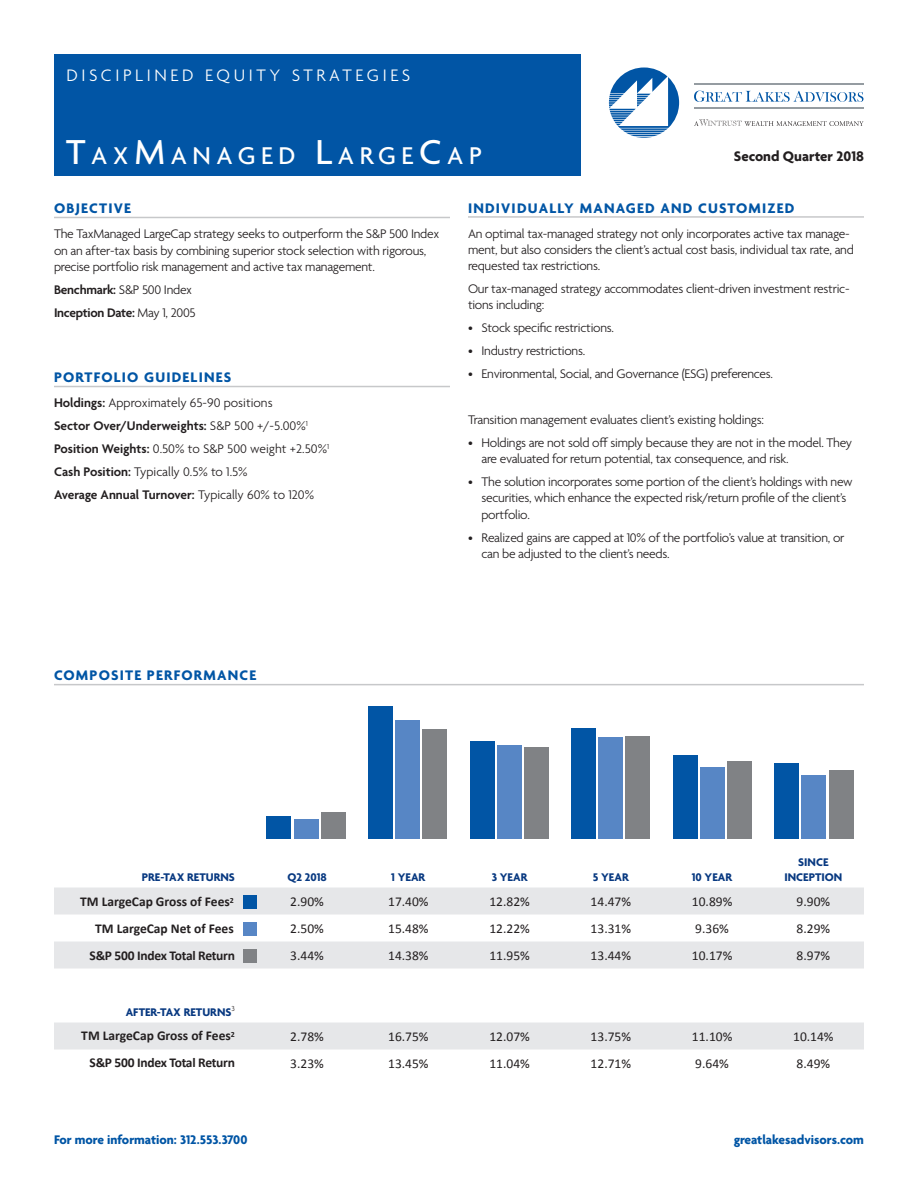
<style>
.page{position:relative;width:918px;height:1188px;background:#fff}
.page>*{position:absolute;margin:0;border:0;box-sizing:border-box;transform-origin:0 0}
.t1{font:500 26.25px "Agenda";letter-spacing:.215em;color:#fff}
.t2{font:300 18px "Agenda";letter-spacing:.2em;color:#fff}
.Content_Header{font:700 15px "Agenda";letter-spacing:.08em;color:#0155a5}
.Publication_Date{font:700 15px "Agenda";color:#231f20}
.Body_Copy{font:300 13.5px/16.2px "Agenda";letter-spacing:-.02em;color:#231f20}
.Body_Copy-2{font:13.5px "Calibri";color:#231f20}
.Body_Copy-3{font:700 13.5px "Calibri";letter-spacing:-.01em;color:#231f20}
.Body_Copy-4{font:600 13.5px "Agenda";color:#231f20}
.Body_Copy-5{font:300 13.5px "Agenda";color:#231f20}
.t3{font:700 13.5px "Agenda";color:#0155a5}
.Body_Copy-6{font:600 13.5px "Agenda";letter-spacing:-.02em;color:#231f20}
.Chart_Title{font:700 12px/14.4px "Agenda";color:#083981;text-align:center}
.s1{font-size:37.5px}
.s2{font-weight:600}
.s3{font-weight:300}
</style>
<div class="page">
<div style="left:54px;top:54px;width:526px;height:122px;background:#0155a5"></div>
<svg style="left:694px;top:91px;width:169px;height:11px"></svg>
<hr style="left:694px;top:84px;width:170px;height:1px;background:#959ca1">
<hr style="left:694px;top:107px;width:170px;height:1px;background:#959ca1">
<svg style="left:694px;top:119px;width:170px;height:7px"></svg>
<svg style="left:609px;top:68px;width:70px;height:70px"></svg>
<hr style="left:54px;top:217px;width:396px;height:1px;background:#c7c8ca">
<hr style="left:54px;top:386px;width:396px;height:1px;background:#c7c8ca">
<hr style="left:54px;top:684px;width:810px;height:1px;background:#c7c8ca">
<svg style="left:54px;top:888px;width:810px;height:162px"></svg>
<div style="left:243px;top:895px;width:13px;height:14px;background:#0155a5"></div>
<div style="left:243px;top:922px;width:13px;height:14px;background:#5786c5"></div>
<div style="left:243px;top:949px;width:13px;height:14px;background:#808285"></div>
<hr style="left:468px;top:216px;width:396px;height:2px;background:#c7c8ca">
<div style="left:321px;top:813px;width:24px;height:26px;background:#808285"></div>
<div style="left:423px;top:729px;width:24px;height:110px;background:#808285"></div>
<div style="left:524px;top:748px;width:24px;height:91px;background:#808285"></div>
<div style="left:626px;top:737px;width:24px;height:102px;background:#808285"></div>
<div style="left:727px;top:761px;width:25px;height:78px;background:#808285"></div>
<div style="left:829px;top:771px;width:24px;height:68px;background:#808285"></div>
<div style="left:294px;top:820px;width:24px;height:19px;background:#5786c5"></div>
<div style="left:395px;top:721px;width:25px;height:118px;background:#5786c5"></div>
<div style="left:497px;top:746px;width:24px;height:93px;background:#5786c5"></div>
<div style="left:599px;top:738px;width:24px;height:101px;background:#5786c5"></div>
<div style="left:700px;top:768px;width:25px;height:71px;background:#5786c5"></div>
<div style="left:802px;top:776px;width:24px;height:63px;background:#5786c5"></div>
<div style="left:267px;top:817px;width:24px;height:22px;background:#0155a5"></div>
<div style="left:368px;top:706px;width:25px;height:133px;background:#0155a5"></div>
<div style="left:470px;top:741px;width:24px;height:98px;background:#0155a5"></div>
<div style="left:571px;top:729px;width:25px;height:110px;background:#0155a5"></div>
<div style="left:673px;top:756px;width:24px;height:83px;background:#0155a5"></div>
<div style="left:775px;top:764px;width:24px;height:75px;background:#0155a5"></div>
<p class="t2" style="left:66px;top:65px;width:345px">DISCIPLINED EQUITY STRATEGIES</p>
<p class="t1" style="left:66px;top:141px;width:418px"><span class="s1">T</span>AX<span class="s1">M</span>ANAGED <span class="s1">L</span>ARGE<span class="s1">C</span>AP</p>
<p class="Publication_Date" style="left:734px;top:148px;width:132px">Second Quarter 2018</p>
<p class="Content_Header" style="left:54px;top:200px;width:78px">OBJECTIVE</p>
<p class="Body_Copy" style="left:54px;top:227px;width:387px">The TaxManaged LargeCap strategy seeks to outperform the S&amp;P 500 Index on an after-tax basis by combining superior stock selection with rigorous, precise portfolio risk management and active tax management.</p>
<p class="Body_Copy" style="left:54px;top:282px;width:140px"><span class="s2">Benchmark:</span> S&amp;P 500 Index</p>
<p class="Body_Copy-6" style="left:54px;top:305px;width:143px">Inception Date: <span class="s3">May 1, 2005</span></p>
<p class="Content_Header" style="left:54px;top:369px;width:179px">PORTFOLIO GUIDELINES</p>
<p class="Body_Copy-5" style="left:54px;top:396px;width:220px"><span class="s2">Holdings:</span> Approximately 65-90 positions</p>
<p class="Body_Copy-4" style="left:54px;top:419px;width:255px">Sector Over/Underweights: <span class="s3">S&amp;P 500 +/-5.00%</span><sup>1</sup></p>
<p class="Body_Copy-5" style="left:54px;top:442px;width:277px"><span class="s2">Position Weights:</span> 0.50% to S&amp;P 500 weight +2.50%<sup>1</sup></p>
<p class="Body_Copy" style="left:54px;top:465px;width:195px"><span class="s2">Cash Position:</span> Typically 0.5% to 1.5%</p>
<p class="Body_Copy-4" style="left:54px;top:488px;width:262px">Average Annual Turnover: <span class="s3">Typically 60% to 120%</span></p>
<p class="Content_Header" style="left:468px;top:200px;width:328px">INDIVIDUALLY MANAGED AND CUSTOMIZED</p>
<p class="Body_Copy" style="left:468px;top:226px;width:387px">An optimal tax-managed strategy not only incorporates active tax manage&shy;ment, but also considers the client’s actual cost basis, individual tax rate, and requested tax restrictions.</p>
<p class="Body_Copy" style="left:468px;top:282px;width:383px">Our tax-managed strategy accommodates client-driven investment restric&shy;tions including:</p>
<p class="Body_Copy" style="left:468px;top:321px;width:148px">• Stock specific restrictions.</p>
<p class="Body_Copy" style="left:468px;top:344px;width:119px">• Industry restrictions.</p>
<p class="Body_Copy" style="left:468px;top:367px;width:306px">• Environmental, Social, and Governance (ESG) preferences.</p>
<p class="Body_Copy" style="left:468px;top:413px;width:297px">Transition management evaluates client’s existing holdings:</p>
<p class="Body_Copy" style="left:482px;top:435px;width:372px;text-indent:-14px">• Holdings are not sold off simply because they are not in the model. They are evaluated for return potential, tax consequence, and risk.</p>
<p class="Body_Copy" style="left:482px;top:475px;width:373px;text-indent:-14px">• The solution incorporates some portion of the client’s holdings with new securities, which enhance the expected risk/return profile of the client’s portfolio.</p>
<p class="Body_Copy" style="left:482px;top:530px;width:364px;text-indent:-14px">• Realized gains are capped at 10% of the portfolio’s value at transition, or can be adjusted to the client’s needs.</p>
<p class="Content_Header" style="left:54px;top:668px;width:204px">COMPOSITE PERFORMANCE</p>
<p class="Chart_Title" style="left:142px;top:870px;width:95px">PRE-TAX RETURNS</p>
<p class="Chart_Title" style="left:287px;top:870px;width:41px">Q2 2018</p>
<p class="Chart_Title" style="left:391px;top:870px;width:36px">1 YEAR</p>
<p class="Chart_Title" style="left:492px;top:870px;width:37px">3 YEAR</p>
<p class="Chart_Title" style="left:593px;top:870px;width:38px">5 YEAR</p>
<p class="Chart_Title" style="left:692px;top:870px;width:42px">10 YEAR</p>
<p class="Chart_Title" style="left:784px;top:856px;width:59px">SINCE<br>INCEPTION</p>
<p class="Body_Copy-3" style="left:80px;top:893px;width:155px">TM LargeCap Gross of Fees<sup>2</sup></p>
<p class="Body_Copy-2" style="left:290px;top:893px;width:35px">2.90%</p>
<p class="Body_Copy-2" style="left:388px;top:893px;width:42px">17.40%</p>
<p class="Body_Copy-2" style="left:489px;top:893px;width:42px">12.82%</p>
<p class="Body_Copy-2" style="left:591px;top:893px;width:42px">14.47%</p>
<p class="Body_Copy-2" style="left:692px;top:893px;width:42px">10.89%</p>
<p class="Body_Copy-2" style="left:797px;top:893px;width:35px">9.90%</p>
<p class="Body_Copy-3" style="left:95px;top:920px;width:140px">TM LargeCap Net of Fees</p>
<p class="Body_Copy-2" style="left:290px;top:920px;width:35px">2.50%</p>
<p class="Body_Copy-2" style="left:388px;top:920px;width:42px">15.48%</p>
<p class="Body_Copy-2" style="left:489px;top:920px;width:42px">12.22%</p>
<p class="Body_Copy-2" style="left:591px;top:920px;width:42px">13.31%</p>
<p class="Body_Copy-2" style="left:695px;top:920px;width:35px">9.36%</p>
<p class="Body_Copy-2" style="left:797px;top:920px;width:35px">8.29%</p>
<p class="Body_Copy-3" style="left:90px;top:947px;width:147px">S&amp;P 500 Index Total Return</p>
<p class="Body_Copy-2" style="left:290px;top:947px;width:35px">3.44%</p>
<p class="Body_Copy-2" style="left:388px;top:947px;width:42px">14.38%</p>
<p class="Body_Copy-2" style="left:489px;top:947px;width:42px">11.95%</p>
<p class="Body_Copy-2" style="left:591px;top:947px;width:42px">13.44%</p>
<p class="Body_Copy-2" style="left:692px;top:947px;width:42px">10.17%</p>
<p class="Body_Copy-2" style="left:797px;top:947px;width:35px">8.97%</p>
<p class="Chart_Title" style="left:126px;top:1005px;width:111px">AFTER-TAX RETURNS<sup>3</sup></p>
<p class="Body_Copy-3" style="left:81px;top:1027px;width:155px">TM LargeCap Gross of Fees<sup>2</sup></p>
<p class="Body_Copy-2" style="left:290px;top:1028px;width:35px">2.78%</p>
<p class="Body_Copy-2" style="left:388px;top:1028px;width:42px">16.75%</p>
<p class="Body_Copy-2" style="left:489px;top:1028px;width:42px">12.07%</p>
<p class="Body_Copy-2" style="left:591px;top:1028px;width:42px">13.75%</p>
<p class="Body_Copy-2" style="left:692px;top:1028px;width:42px">11.10%</p>
<p class="Body_Copy-2" style="left:793px;top:1028px;width:42px">10.14%</p>
<p class="Body_Copy-3" style="left:90px;top:1054px;width:147px">S&amp;P 500 Index Total Return</p>
<p class="Body_Copy-2" style="left:290px;top:1055px;width:35px">3.23%</p>
<p class="Body_Copy-2" style="left:388px;top:1055px;width:42px">13.45%</p>
<p class="Body_Copy-2" style="left:489px;top:1055px;width:42px">11.04%</p>
<p class="Body_Copy-2" style="left:591px;top:1055px;width:42px">12.71%</p>
<p class="Body_Copy-2" style="left:695px;top:1055px;width:35px">9.64%</p>
<p class="Body_Copy-2" style="left:797px;top:1055px;width:35px">8.49%</p>
<p class="t3" style="left:54px;top:1132px;width:195px">For more information: 312.553.3700</p>
<p class="t3" style="left:734px;top:1132px;width:132px">greatlakesadvisors.com</p>
</div>
